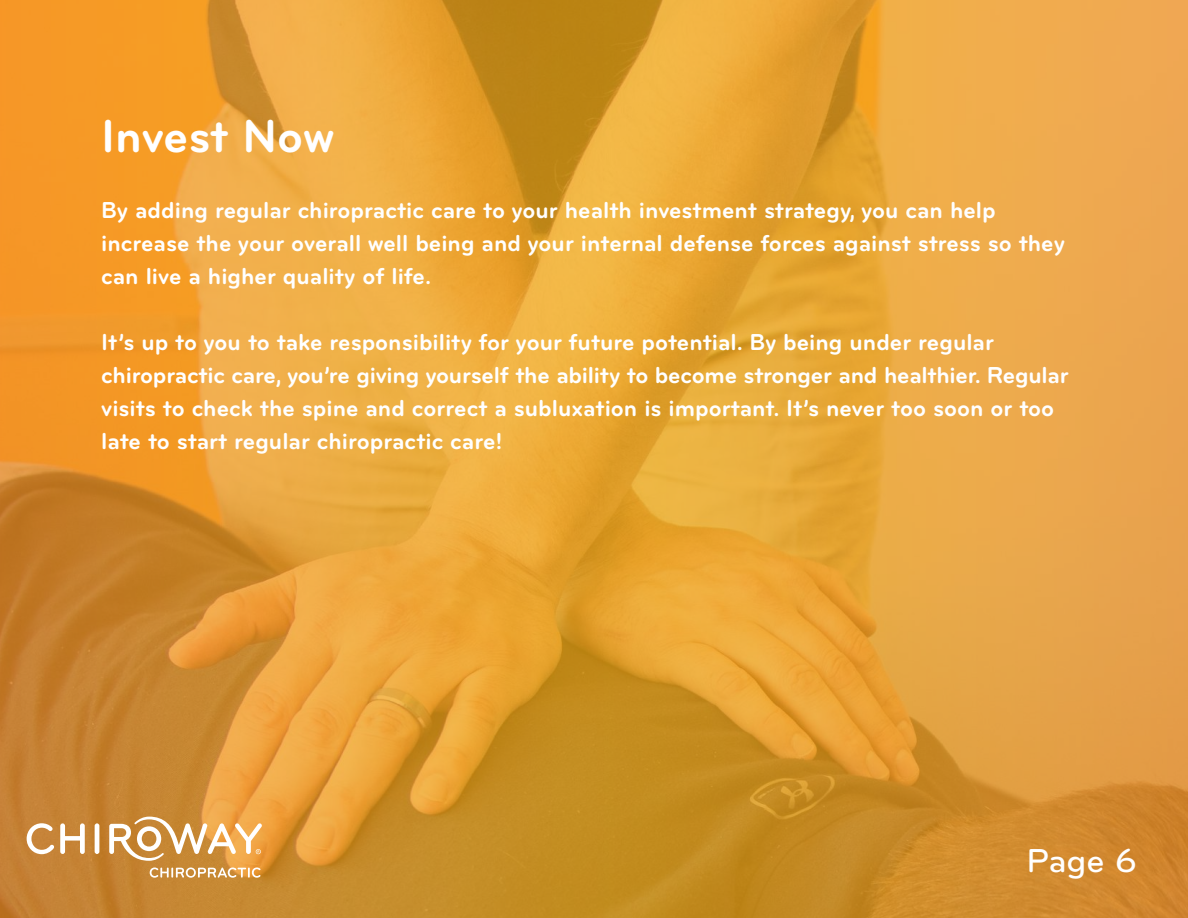
<style>
.page{position:relative;width:1188px;height:918px;background:#fff}
.page>*{position:absolute;margin:0;border:0;box-sizing:border-box;transform-origin:0 0}
.t1{font:700 48px "Bryant";letter-spacing:-.005em;color:#fff}
.t2{font:500 34.5px "Bryant";color:#fff}
.t3{font:700 24px/33px "Bryant";color:#fff}
</style>
<div class="page">
<img style="left:0;top:0;width:1188px;height:918px">
<svg style="left:27px;top:817px;width:235px;height:44px"></svg>
<svg style="left:150px;top:868px;width:110px;height:10px"></svg>
<h1 class="t1" style="left:101px;top:117px;width:235px">Invest Now</h1>
<p class="t3" style="left:101px;top:195px;width:965px">By adding regular chiropractic care to your health investment strategy, you can help increase the your overall well being and your internal defense forces against stress so they can live a higher quality of life.</p>
<p class="t3" style="left:101px;top:327px;width:969px">It’s up to you to take responsibility for your future potential. By being under regular chiropractic care, you’re giving yourself the ability to become stronger and healthier. Regular visits to check the spine and correct a subluxation is important. It’s never too soon or too late to start regular chiropractic care!</p>
<h2 class="t2" style="left:1026px;top:846px;width:112px">Page 6</h2>
</div>
